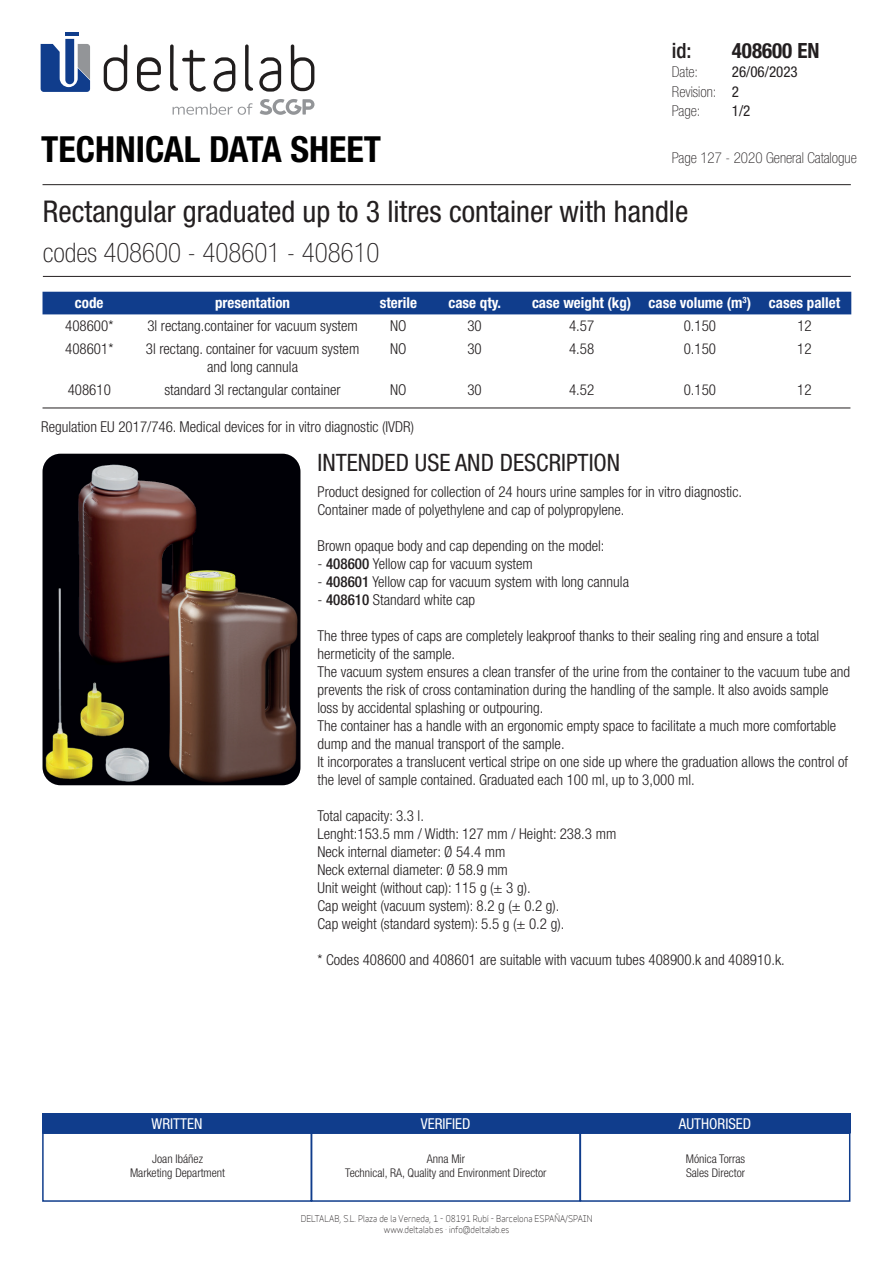
<style>
.page{position:relative;width:893px;height:1263px;background:#fff}
.page>*{position:absolute;margin:0;border:0;box-sizing:border-box;transform-origin:0 0}
.t1{font:700 condensed 36px "Helvetica Neue LT Std";color:#000}
.t2{font:condensed 30px "Helvetica Neue LT Std";color:#231f20}
.t3{font:100 condensed 27px "Helvetica Neue LT Std";color:#231f20}
.t4{font:condensed 24px "Helvetica Neue LT Std";color:#231f20}
.t5{font:700 condensed 21px "Helvetica Neue LT Std";color:#231f20}
.t6{font:500 condensed 21px "Helvetica Neue LT Std";color:#231f20}
.t7{font:300 condensed 15px/18px "Helvetica Neue LT Std";color:#231f20}
.t8{font:700 condensed 15px "Helvetica Neue LT Std";color:#fff}
.t9{font:100 condensed 15px/19.5px "Helvetica Neue LT Std";color:#231f20}
.t10{font:condensed 15px "Helvetica Neue LT Std";color:#fff}
.t11{font:condensed 15px "Helvetica Neue LT Std";color:#231f20}
.t12{font:300 condensed 12px/14.4px "Helvetica Neue LT Std";color:#231f20;text-align:center}
.t13{font:9px/11.2px "Variable";color:#231f20;text-align:center}
.s1{font-weight:400}
.s2{font-weight:500}
</style>
<div class="page">
<div style="left:42px;top:1132px;width:270px;height:70px;border:2px solid #103d8c"></div>
<div style="left:311px;top:1132px;width:270px;height:70px;border:2px solid #103d8c"></div>
<div style="left:580px;top:1132px;width:270px;height:70px;border:2px solid #103d8c"></div>
<div style="left:43px;top:1113px;width:268px;height:20px;background:#103d8c"></div>
<div style="left:311px;top:1113px;width:269px;height:20px;background:#103d8c"></div>
<div style="left:580px;top:1113px;width:270px;height:20px;background:#103d8c"></div>
<hr style="left:43px;top:184px;width:808px;height:1px;background:#231f20">
<hr style="left:43px;top:276px;width:808px;height:1px;background:#231f20">
<svg style="left:41px;top:39px;width:49px;height:53px"></svg>
<hr style="left:65px;top:32px;width:13px;height:4px;background:#103d8c">
<svg style="left:104px;top:44px;width:23px;height:47px"></svg>
<svg style="left:291px;top:44px;width:23px;height:47px"></svg>
<svg style="left:137px;top:57px;width:24px;height:35px"></svg>
<svg style="left:170px;top:44px;width:36px;height:48px"></svg>
<svg style="left:213px;top:57px;width:22px;height:35px"></svg>
<svg style="left:245px;top:44px;width:36px;height:48px"></svg>
<svg style="left:260px;top:99px;width:54px;height:16px"></svg>
<svg style="left:173px;top:103px;width:80px;height:12px"></svg>
<img style="left:43px;top:454px;width:257px;height:331px">
<hr style="left:43px;top:408px;width:807px;height:1px;background:#231f20">
<div style="left:43px;top:292px;width:808px;height:22px;background:#103d8c"></div>
<h1 class="t1" style="left:41px;top:128px;width:341px">TECHNICAL DATA SHEET</h1>
<h3 class="t6" style="left:672px;top:38px;width:21px">id:</h3>
<h3 class="t5" style="left:732px;top:37px;width:89px">408600 EN</h3>
<p class="t9" style="left:672px;top:62px;width:28px">Date:</p>
<p class="t9" style="left:672px;top:62px;width:127px;text-indent:60px"><span class="s1">26/06/2023<br></span>Revision: <span class="s1">2<br></span>Page:</p>
<p class="t11" style="left:732px;top:102px;width:20px">1/2</p>
<p class="t9" style="left:672px;top:147px;width:186px">Page 127 - 2020 General Catalogue</p>
<h2 class="t2" style="left:43px;top:194px;width:647px">Rectangular graduated up to 3 litres container with handle</h2>
<h3 class="t3" style="left:43px;top:237px;width:338px">codes 408600 - 408601 - 408610</h3>
<p class="t8" style="left:75px;top:294px;width:30px">code</p>
<p class="t8" style="left:215px;top:294px;width:76px">presentation</p>
<p class="t8" style="left:380px;top:294px;width:39px">sterile</p>
<p class="t8" style="left:448px;top:294px;width:54px">case qty.</p>
<p class="t8" style="left:532px;top:294px;width:310px">case weight (kg) case volume (m<sup>3</sup>) cases pallet</p>
<p class="t7" style="left:65px;top:317px;width:50px">408600*</p>
<p class="t7" style="left:147px;top:317px;width:212px">3l rectang.container for vacuum system</p>
<p class="t7" style="left:390px;top:317px;width:18px">NO</p>
<p class="t7" style="left:467px;top:317px;width:16px">30</p>
<p class="t7" style="left:569px;top:317px;width:27px">4.57</p>
<p class="t7" style="left:684px;top:317px;width:34px">0.150</p>
<p class="t7" style="left:797px;top:317px;width:16px">12</p>
<p class="t7" style="left:65px;top:339px;width:50px">408601*</p>
<p class="t7" style="left:146px;top:339px;width:215px;text-align:center">3l rectang. container for vacuum system and long cannula</p>
<p class="t7" style="left:390px;top:339px;width:18px">NO</p>
<p class="t7" style="left:467px;top:339px;width:16px">30</p>
<p class="t7" style="left:569px;top:339px;width:27px">4.58</p>
<p class="t7" style="left:684px;top:339px;width:34px">0.150</p>
<p class="t7" style="left:797px;top:339px;width:16px">12</p>
<p class="t7" style="left:68px;top:380px;width:45px">408610</p>
<p class="t7" style="left:164px;top:380px;width:178px">standard 3l rectangular container</p>
<p class="t7" style="left:390px;top:380px;width:18px">NO</p>
<p class="t7" style="left:467px;top:380px;width:16px">30</p>
<p class="t7" style="left:569px;top:380px;width:27px">4.52</p>
<p class="t7" style="left:684px;top:380px;width:34px">0.150</p>
<p class="t7" style="left:797px;top:380px;width:16px">12</p>
<p class="t7" style="left:41px;top:417px;width:374px">Regulation EU 2017/746. Medical devices for in vitro diagnostic (IVDR)</p>
<h3 class="t4" style="left:317px;top:448px;width:304px">INTENDED USE AND DESCRIPTION</h3>
<p class="t7" style="left:317px;top:482px;width:426px">Product designed for collection of 24 hours urine samples for in vitro diagnostic.<br>Container made of polyethylene and cap of polypropylene.</p>
<p class="t7" style="left:317px;top:536px;width:288px">Brown opaque body and cap depending on the model:</p>
<p class="t7" style="left:317px;top:554px;width:217px">- <span class="s2">408600</span> Yellow cap for vacuum system</p>
<p class="t7" style="left:317px;top:572px;width:313px">- <span class="s2">408601</span> Yellow cap for vacuum system with long cannula</p>
<p class="t7" style="left:317px;top:590px;width:159px">- <span class="s2">408610</span> Standard white cap</p>
<p class="t7" style="left:317px;top:626px;width:534px">The three types of caps are completely leakproof thanks to their sealing ring and ensure a total hermeticity of the sample.<br>The vacuum system ensures a clean transfer of the urine from the container to the vacuum tube and prevents the risk of cross contamination during the handling of the sample. It also avoids sample loss by accidental splashing or outpouring.<br>The container has a handle with an ergonomic empty space to facilitate a much more comfortable dump and the manual transport of the sample.<br>It incorporates a translucent vertical stripe on one side up where the graduation allows the control of the level of sample contained. Graduated each 100 ml, up to 3,000 ml.</p>
<p class="t7" style="left:317px;top:806px;width:300px">Total capacity: 3.3 l.<br>Lenght:153.5 mm / Width: 127 mm / Height: 238.3 mm Neck internal diameter: Ø 54.4 mm<br>Neck external diameter: Ø 58.9 mm<br>Unit weight (without cap): 115 g (± 3 g).<br>Cap weight (vacuum system): 8.2 g (± 0.2 g).<br>Cap weight (standard system): 5.5 g (± 0.2 g).</p>
<p class="t7" style="left:317px;top:950px;width:469px">* Codes 408600 and 408601 are suitable with vacuum tubes 408900.k and 408910.k.</p>
<p class="t10" style="left:152px;top:1115px;width:52px">WRITTEN</p>
<p class="t10" style="left:421px;top:1115px;width:51px">VERIFIED</p>
<p class="t10" style="left:679px;top:1115px;width:74px">AUTHORISED</p>
<p class="t12" style="left:345px;top:1151px;width:203px">Anna Mir<br>Technical, RA, Quality and Environment Director</p>
<p class="t12" style="left:686px;top:1151px;width:61px;text-align:left">Mónica Torras<br>Sales Director</p>
<p class="t12" style="left:130px;top:1151px;width:97px">Joan Ibáñez<br>Marketing Department</p>
<p class="t13" style="left:301px;top:1212px;width:293px">DELTALAB, S.L. Plaza de la Verneda, 1 - 08191 Rubí - Barcelona ESPAÑA/SPAIN www.deltalab.es · info@deltalab.es</p>
</div>
